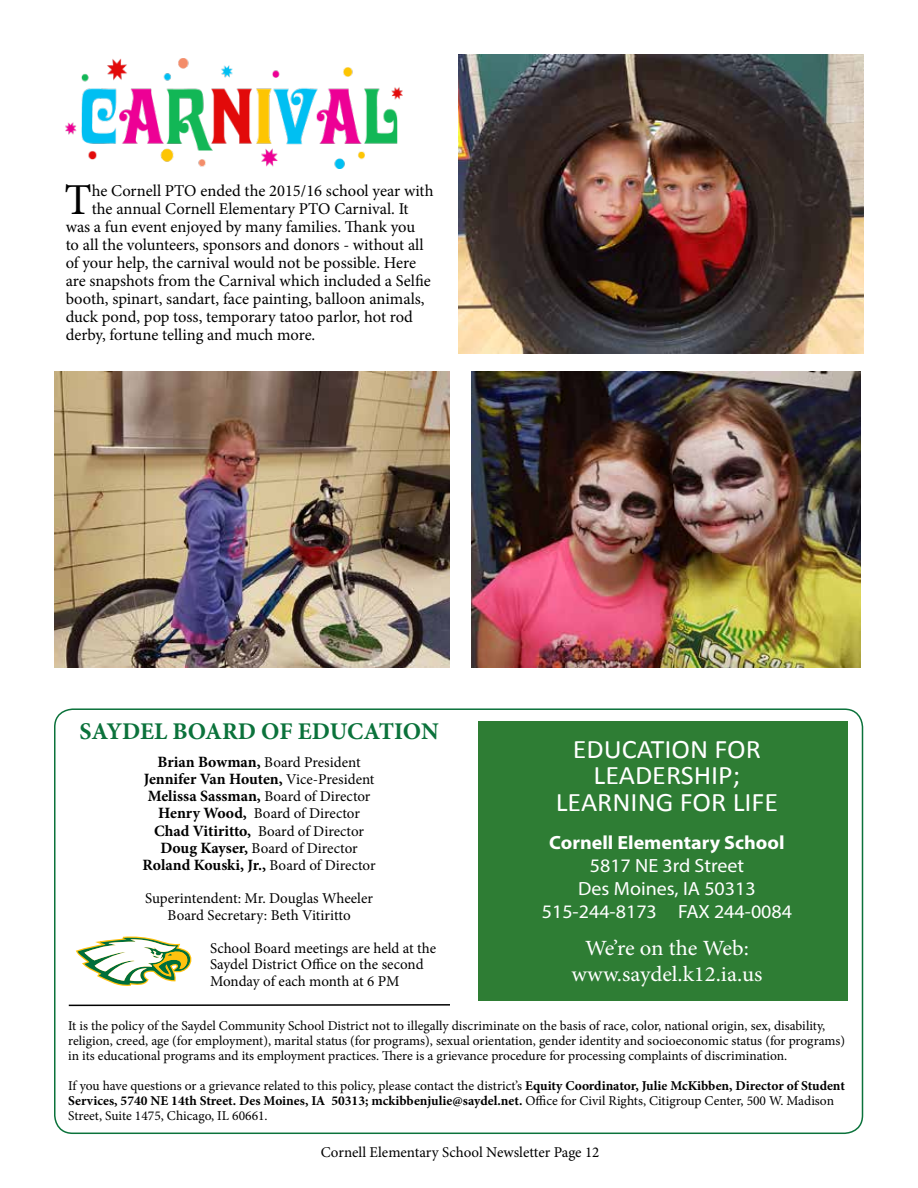
<style>
.page{position:relative;width:918px;height:1188px;background:#fff}
.page>*{position:absolute;margin:0;border:0;box-sizing:border-box;transform-origin:0 0}
.t1{font:44.25px "Minion Pro";color:#000}
.t2{font:26.85px/26.8px "Calibri";color:#fff;text-align:center;scale:1.05 1}
.t3{font:700 24px "Minion Pro";color:#0b723b}
.t4{font:21.75px/26.1px "Minion Pro";letter-spacing:-.005em;color:#fff;text-align:center;scale:1.05 1}
.t5{font:19.2px/23px "Myriad Pro";color:#fff;text-align:center;scale:1.05 1}
.t6{font:700 19.2px "Myriad Pro";color:#fff;scale:1.05 1}
.t7{font:16.5px "Minion Pro";letter-spacing:-.005em;color:#000}
.t8{font:700 15.75px/17.2px "Minion Pro";letter-spacing:-.005em;color:#000}
.t9{font:15px/16.5px "Minion Pro";color:#000;text-align:center}
.t10{font:13.5px/15px "Minion Pro";color:#000}
.s1{font-weight:700;font-size:15.75px}
.s2{font-weight:400;font-size:15px}
.s3{font-weight:700}
</style>
<div class="page">
<div style="left:478px;top:721px;width:370px;height:280px;background:#2e7d34"></div>
<div style="left:54px;top:708px;width:809px;height:426px;border:2px solid #0b723b;border-radius:18px"></div>
<svg style="left:68px;top:1004px;width:382px;height:3px"></svg>
<svg style="left:75px;top:936px;width:117px;height:50px"></svg>
<img style="left:66px;top:58px;width:337px;height:111px">
<img style="left:459px;top:54px;width:404px;height:299px">
<img style="left:472px;top:372px;width:388px;height:296px">
<img style="left:54px;top:372px;width:396px;height:296px">
<h1 class="t1" style="left:64px;top:170px;width:29px">T</h1>
<p class="t7" style="left:92px;top:179px;width:343px">he Cornell PTO ended the 2015/16 school year with</p>
<p class="t7" style="left:92px;top:197px;width:318px">the annual Cornell Elementary PTO Carnival. It</p>
<p class="t7" style="left:66px;top:215px;width:351px">was a fun event enjoyed by many families. Thank you</p>
<p class="t7" style="left:66px;top:233px;width:360px">to all the volunteers, sponsors and donors - without all</p>
<p class="t7" style="left:66px;top:251px;width:352px">of your help, the carnival would not be possible. Here</p>
<p class="t7" style="left:66px;top:269px;width:367px">are snapshots from the Carnival which included a Selfie</p>
<p class="t7" style="left:66px;top:287px;width:360px">booth, spinart, sandart, face painting, balloon animals,</p>
<p class="t7" style="left:66px;top:305px;width:349px">duck pond, pop toss, temporary tatoo parlor, hot rod</p>
<p class="t7" style="left:66px;top:323px;width:251px">derby, fortune telling and much more.</p>
<h3 class="t3" style="left:79px;top:714px;width:361px">SAYDEL BOARD OF EDUCATION</h3>
<p class="t9" style="left:158px;top:754px;width:205px"><span class="s1">Brian Bowman,</span> Board President</p>
<p class="t8" style="left:144px;top:770px;width:232px">Jennifer Van Houten, <span class="s2">Vice-President<br></span>Melissa Sassman, <span class="s2">Board of Director</span></p>
<p class="t9" style="left:154px;top:805px;width:212px;line-height:17.2px"><span class="s1">Henry Wood,</span> Board of Director<br><span class="s1">Chad Vitiritto,</span> Board of Director<br><span class="s1">Doug Kayser,</span> Board of Director</p>
<p class="t8" style="left:143px;top:856px;width:235px">Roland Kouski, Jr., <span class="s2">Board of Director</span></p>
<p class="t9" style="left:145px;top:890px;width:229px">Superintendent: Mr. Douglas Wheeler<br>Board Secretary: Beth Vitiritto</p>
<p class="t9" style="left:210px;top:940px;width:228px;text-align:left">School Board meetings are held at the<br>Saydel District Office on the second<br>Monday of each month at 6 PM</p>
<h2 class="t2" style="left:556px;top:735px;width:213px">EDUCATION FOR<br>LEADERSHIP;<br>LEARNING FOR LIFE</h2>
<h3 class="t6" style="left:549px;top:830px;width:226px">Cornell Elementary School</h3>
<h3 class="t5" style="left:542px;top:854px;width:240px">5817 NE 3rd Street<br>Des Moines, IA 50313<br>515-244-8173 FAX 244-0084</h3>
<h3 class="t4" style="left:571px;top:935px;width:184px">We’re on the Web: www.saydel.k12.ia.us</h3>
<p class="t10" style="left:68px;top:1019px;width:778px">It is the policy of the Saydel Community School District not to illegally discriminate on the basis of race, color, national origin, sex, disability, religion, creed, age (for employment), marital status (for programs), sexual orientation, gender identity and socioeconomic status (for programs) in its educational programs and its employment practices. There is a grievance procedure for processing complaints of discrimination.</p>
<p class="t10" style="left:68px;top:1079px;width:778px">If you have questions or a grievance related to this policy, please contact the district’s <span class="s3">Equity Coordinator, Julie McKibben, Director of Student<br>Services, 5740 NE 14th Street. Des Moines, IA 50313; mckibbenjulie@saydel.net.</span> Office for Civil Rights, Citigroup Center, 500 W. Madison<br>Street, Suite 1475, Chicago, IL 60661.</p>
<p class="t9" style="left:321px;top:1144px;width:280px">Cornell Elementary School Newsletter Page 12</p>
</div>
